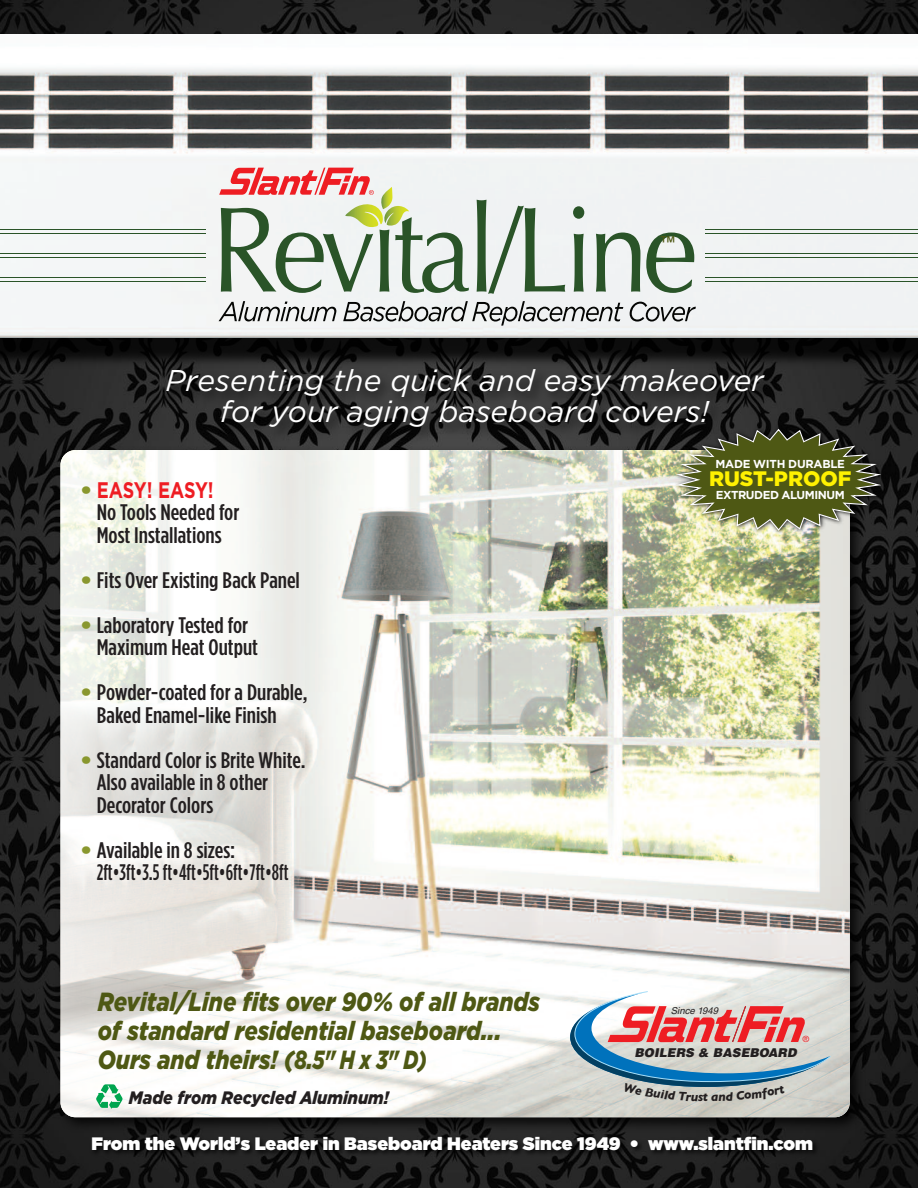
<style>
.page{position:relative;width:918px;height:1188px;background:#fff}
.page>*{position:absolute;margin:0;border:0;box-sizing:border-box;transform-origin:0 0}
.t1{font:italic 30px/31.2px "Gotham";color:#fff;text-align:center}
.t2{font:italic 900 26.25px/29.4px "Gotham";color:#4e5814;scale:.85 1}
.t3{font:500 22.5px/22.5px "Gotham Condensed";color:#231f20;scale:1.09 1}
.t4{font:700 22.5px "Gotham";letter-spacing:-.01em;color:#ee1d23;scale:.8 1}
.t5{font:900 21px "Gotham";color:#fff101}
.t6{font:900 18px "Gotham";color:#fff}
.t7{font:italic 900 18px "Gotham";color:#231f20;scale:.89 1}
.t8{font:18px "Helvetica";color:#4e5814}
.t9{font:italic 700 12.45px "Gill Sans";color:#231f20}
.t10{font:italic 900 12.15px "Helvetica";color:#231f20}
.t11{font:700 11.55px "Gotham";letter-spacing:-.04em;color:#fff}
.t12{font:italic 9.6px "Helvetica";color:#231f20}
.t13{font:8.55px "Helvetica";color:#ee1d23}
.s1{font-weight:900;color:#89972e}
.s2{font-family:"Gotham";font-weight:900;color:#89972e}
</style>
<div class="page">
<img style="left:0;top:0;width:918px;height:1188px">
<img style="left:0;top:337px;width:918px;height:35px">
<img style="left:0;top:34px;width:918px;height:303px">
<hr style="left:705px;top:233px;width:213px;height:1px;background:#2a5428">
<hr style="left:705px;top:229px;width:213px;height:1px;background:#2a5428">
<hr style="left:705px;top:253px;width:213px;height:1px;background:#2a5428">
<hr style="left:705px;top:257px;width:213px;height:1px;background:#2a5428">
<hr style="left:705px;top:277px;width:213px;height:1px;background:#2a5428">
<hr style="left:705px;top:281px;width:213px;height:1px;background:#2a5428">
<hr style="left:0;top:233px;width:206px;height:1px;background:#2a5428">
<hr style="left:0;top:229px;width:206px;height:1px;background:#2a5428">
<hr style="left:0;top:253px;width:206px;height:1px;background:#2a5428">
<hr style="left:0;top:257px;width:206px;height:1px;background:#2a5428">
<hr style="left:0;top:277px;width:206px;height:1px;background:#2a5428">
<hr style="left:0;top:281px;width:206px;height:1px;background:#2a5428">
<svg style="left:219px;top:301px;width:117px;height:20px"></svg>
<svg style="left:343px;top:301px;width:280px;height:25px"></svg>
<svg style="left:630px;top:302px;width:66px;height:20px"></svg>
<svg style="left:477px;top:200px;width:88px;height:94px"></svg>
<svg style="left:573px;top:206px;width:11px;height:86px"></svg>
<svg style="left:596px;top:233px;width:44px;height:59px"></svg>
<svg style="left:646px;top:233px;width:48px;height:60px"></svg>
<svg style="left:219px;top:168px;width:250px;height:125px"></svg>
<img style="left:54px;top:444px;width:815px;height:693px">
<img style="left:61px;top:450px;width:789px;height:667px;border-radius:15px">
<img style="left:668px;top:421px;width:222px;height:119px">
<svg style="left:676px;top:429px;width:205px;height:102px;background:#6c7242"></svg>
<img style="left:63px;top:359px;width:815px;height:112px">
<img style="left:65px;top:1129px;width:781px;height:58px">
<svg style="left:61px;top:450px;width:244px;height:667px"></svg>
<svg style="left:96px;top:1084px;width:27px;height:25px"></svg>
<svg style="left:570px;top:991px;width:262px;height:110px;background:#bfb5ba"></svg>
<p class="t8" style="left:659px;top:232px;width:19px">™</p>
<h1 class="t1" style="left:166px;top:365px;width:599px">Presenting the quick and easy makeover for your aging baseboard covers!</h1>
<p class="t4" style="left:80px;top:477px;width:169px"><span class="s1">•</span> EASY! EASY!</p>
<p class="t3" style="left:97px;top:501px;width:132px">No Tools Needed for<br>Most Installations</p>
<p class="t3" style="left:80px;top:569px;width:203px"><span class="s2">•</span> Fits Over Existing Back Panel</p>
<p class="t3" style="left:97px;top:614px;width:150px;text-indent:-17px"><span class="s2">•</span> Laboratory Tested for<br>Maximum Heat Output</p>
<p class="t3" style="left:97px;top:681px;width:195px;text-indent:-17px"><span class="s2">•</span> Powder-coated for a Durable,<br>Baked Enamel-like Finish</p>
<p class="t3" style="left:97px;top:749px;width:193px;text-indent:-17px"><span class="s2">•</span> Standard Color is Brite White.<br>Also available in 8 other<br>Decorator Colors</p>
<p class="t3" style="left:97px;top:839px;width:177px;text-indent:-17px"><span class="s2">•</span> Available in 8 sizes:<br>2ft•3ft•3.5 ft•4ft•5ft•6ft•7ft•8ft</p>
<p class="t2" style="left:98px;top:987px;width:522px">Revital/Line fits over 90% of all brands of standard residential baseboard...<br>Ours and theirs! (8.5" H x 3" D)</p>
<p class="t7" style="left:129px;top:1087px;width:294px">Made from Recycled Aluminum!</p>
<p class="t11" style="left:716px;top:457px;width:131px">MADE WITH DURABLE</p>
<p class="t5" style="left:709px;top:467px;width:144px">RUST-PROOF</p>
<p class="t11" style="left:716px;top:489px;width:130px">EXTRUDED ALUMINUM</p>
<p class="t12" style="left:671px;top:1005px;width:49px">Since 1949</p>
<p class="t13" style="left:803px;top:1034px;width:8px">®</p>
<p class="t10" style="left:634px;top:1046px;width:164px">BOILERS &amp; BASEBOARD</p>
<p class="t9" style="left:703px;top:1090px;width:7px">t</p>
<p class="t6" style="left:91px;top:1133px;width:723px">From the World’s Leader in Baseboard Heaters Since 1949 • www.slantfin.com</p>
</div>
